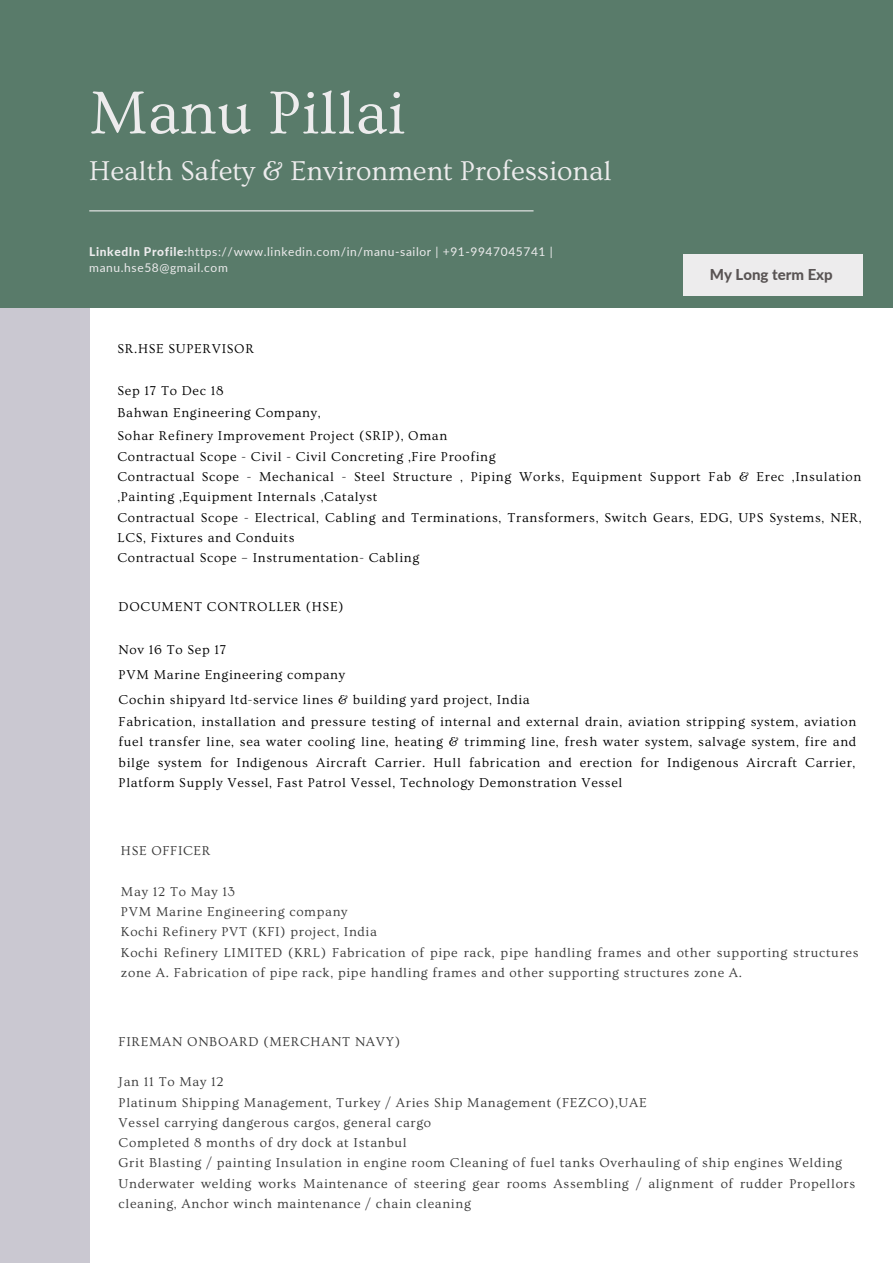
<style>
.page{position:relative;width:893px;height:1264px;background:#fff}
.page>*{position:absolute;margin:0;border:0;box-sizing:border-box;transform-origin:0 0}
.t1{font:63px "Ovo";color:#edeced}
.t2{font:28.5px "Ovo";color:#edeced}
.t3{font:800 15px "Lato";color:#595454}
.t4{font:13.5px/21px "Ovo";letter-spacing:.05em;color:#000}
.t5{font:13.5px/20.2px "Ovo";letter-spacing:.05em;color:#393939}
.t6{font:12px/16px "Lato";letter-spacing:.05em;color:#edeced}
.s1{font-weight:800}
</style>
<div class="page">
<div style="left:0;top:0;width:892px;height:308px;background:#597b6a"></div>
<hr style="left:89px;top:210px;width:444px;height:1px;background:#edeced">
<div style="left:683px;top:254px;width:180px;height:42px;background:#edeced"></div>
<div style="left:0;top:308px;width:90px;height:954px;background:#cac8d1"></div>
<h1 class="t1" style="left:89px;top:79px;width:317px">Manu Pillai</h1>
<h2 class="t2" style="left:89px;top:155px;width:524px">Health Safety &amp; Environment Professional</h2>
<p class="t6" style="left:89px;top:243px;width:465px"><span class="s1">LinkedIn Profile:</span>https://www.linkedin.com/in/manu-sailor | +91-9947045741 | manu.hse58@gmail.com</p>
<p class="t3" style="left:709px;top:266px;width:124px">My Long term Exp</p>
<p class="t4" style="left:117px;top:338px;width:138px">SR.HSE SUPERVISOR</p>
<p class="t4" style="left:117px;top:380px;width:745px">Sep 17 To Dec 18<br>Bahwan Engineering Company,<br>Sohar Refinery Improvement Project (SRIP), Oman<br>Contractual Scope - Civil - Civil Concreting ,Fire Proofing<br>Contractual Scope - Mechanical - Steel Structure , Piping Works, Equipment Support Fab &amp; Erec ,Insulation ,Painting ,Equipment Internals ,Catalyst<br>Contractual Scope - Electrical, Cabling and Terminations, Transformers, Switch Gears, EDG, UPS Systems, NER, LCS, Fixtures and Conduits<br>Contractual Scope – Instrumentation- Cabling</p>
<p class="t4" style="left:119px;top:596px;width:226px">DOCUMENT CONTROLLER (HSE)</p>
<p class="t4" style="left:119px;top:637px;width:412px;line-height:24.8px">Nov 16 To Sep 17<br>PVM Marine Engineering company<br>Cochin shipyard ltd-service lines &amp; building yard project, India</p>
<p class="t4" style="left:119px;top:711px;width:739px;line-height:20.2px;text-align:justify">Fabrication, installation and pressure testing of internal and external drain, aviation stripping system, aviation fuel transfer line, sea water cooling line, heating &amp; trimming line, fresh water system, salvage system, fire and bilge system for Indigenous Aircraft Carrier. Hull fabrication and erection for Indigenous Aircraft Carrier, Platform Supply Vessel, Fast Patrol Vessel, Technology Demonstration Vessel</p>
<p class="t5" style="left:121px;top:841px;width:91px">HSE OFFICER</p>
<p class="t5" style="left:121px;top:881px;width:739px">May 12 To May 13<br>PVM Marine Engineering company<br>Kochi Refinery PVT (KFI) project, India<br>Kochi Refinery LIMITED (KRL) Fabrication of pipe rack, pipe handling frames and other supporting structures zone A. Fabrication of pipe rack, pipe handling frames and other supporting structures zone A.</p>
<p class="t5" style="left:119px;top:1031px;width:283px">FIREMAN ONBOARD (MERCHANT NAVY)</p>
<p class="t5" style="left:119px;top:1072px;width:738px">Jan 11 To May 12<br>Platinum Shipping Management, Turkey / Aries Ship Management (FEZCO),UAE<br>Vessel carrying dangerous cargos, general cargo<br>Completed 8 months of dry dock at Istanbul<br>Grit Blasting / painting Insulation in engine room Cleaning of fuel tanks Overhauling of ship engines Welding Underwater welding works Maintenance of steering gear rooms Assembling / alignment of rudder Propellors cleaning, Anchor winch maintenance / chain cleaning</p>
</div>
